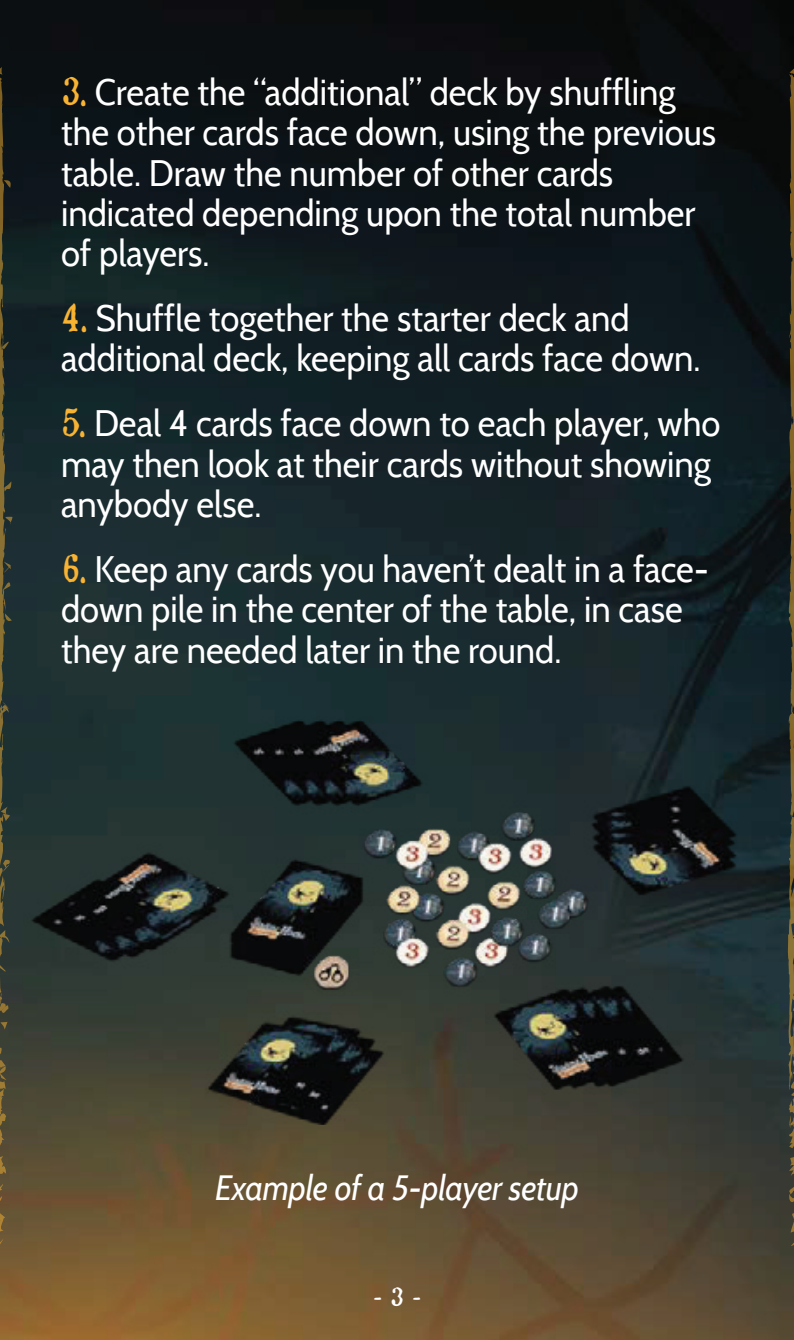
<style>
.page{position:relative;width:794px;height:1340px;background:#fff}
.page>*{position:absolute;margin:0;border:0;box-sizing:border-box;transform-origin:0 0}
.t1{font:36.75px/40.2px "Cabin";color:#fff;scale:.94 1}
.t2{font:italic 35px "Cabin";letter-spacing:-.01em;color:#fff;scale:.94 1}
.t3{font:24.5px "Old Newspaper Types";color:#fff}
.s1{font-family:"Old Newspaper Types";color:#f9b332}
</style>
<div class="page">
<img style="left:0;top:0;width:794px;height:1339px">
<svg style="left:0;top:1238px;width:4px;height:7px"></svg>
<svg style="left:0;top:1212px;width:9px;height:20px"></svg>
<svg style="left:0;top:1183px;width:5px;height:21px"></svg>
<svg style="left:0;top:1156px;width:6px;height:21px"></svg>
<svg style="left:0;top:67px;width:13px;height:1081px;background:#323628"></svg>
<svg style="left:790px;top:1238px;width:4px;height:7px"></svg>
<svg style="left:788px;top:1212px;width:6px;height:20px"></svg>
<svg style="left:787px;top:1183px;width:7px;height:21px"></svg>
<svg style="left:789px;top:1156px;width:5px;height:21px"></svg>
<svg style="left:783px;top:67px;width:11px;height:1081px;background:#2f2c1b"></svg>
<hr style="left:793px;top:62px;width:1px;height:71px;background:#9c2524">
<img style="left:0;top:665px;width:794px;height:459px">
<p class="t1" style="left:61px;top:72px;width:698px"><span class="s1">3.</span> Create the “additional” deck by shuffling the other cards face down, using the previous table. Draw the number of other cards indicated depending upon the total number of players.</p>
<p class="t1" style="left:61px;top:298px;width:681px"><span class="s1">4.</span> Shuffle together the starter deck and additional deck, keeping all cards face down.</p>
<p class="t1" style="left:61px;top:403px;width:703px"><span class="s1">5.</span> Deal 4 cards face down to each player, who may then look at their cards without showing anybody else.</p>
<p class="t1" style="left:61px;top:549px;width:690px"><span class="s1">6.</span> Keep any cards you haven’t dealt in a face&shy;down pile in the center of the table, in case they are needed later in the round.</p>
<p class="t2" style="left:215px;top:1166px;width:388px">Example of a 5-player setup</p>
<p class="t3" style="left:373px;top:1280px;width:48px">- 3 -</p>
</div>
